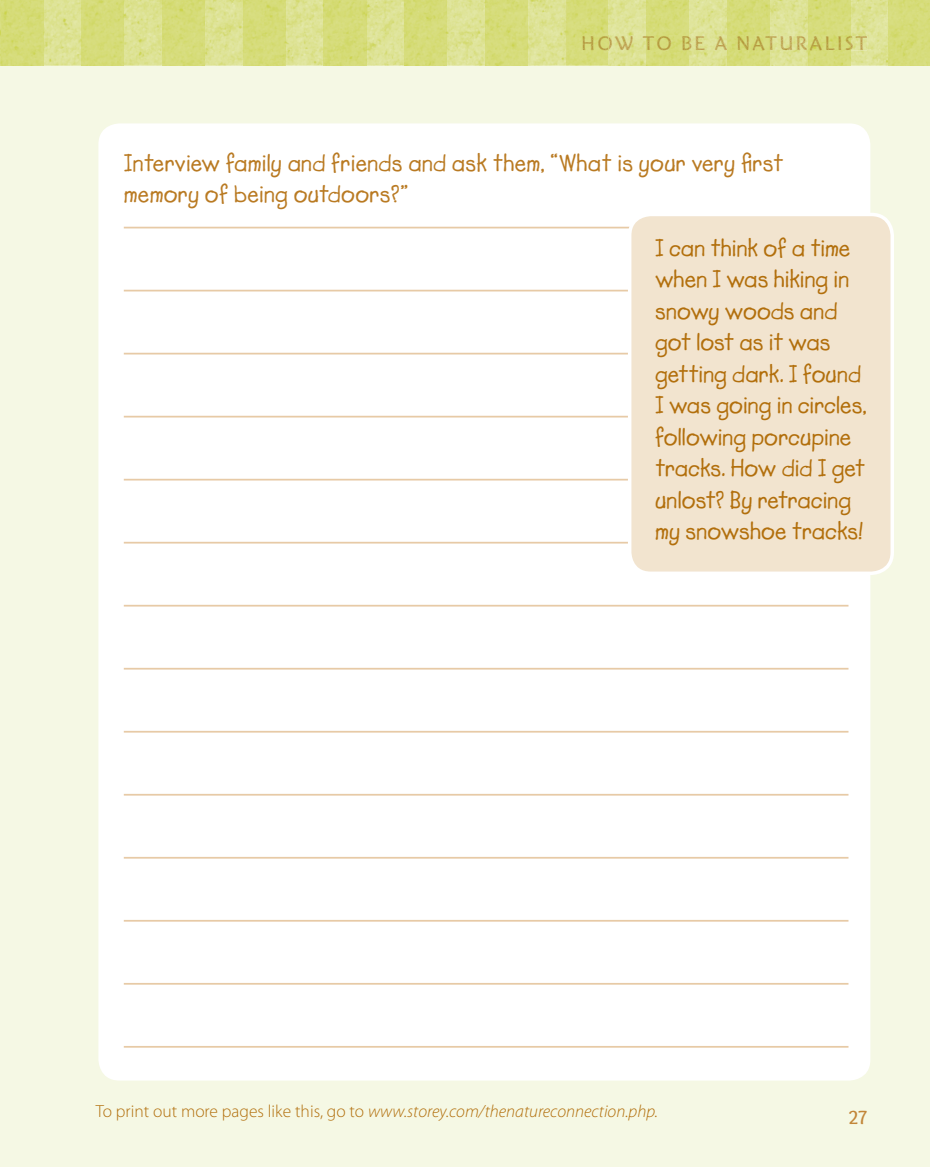
<style>
.page{position:relative;width:930px;height:1167px;background:#fff}
.page>*{position:absolute;margin:0;border:0;box-sizing:border-box;transform-origin:0 0}
.t1{font:700 24.5px/31.5px "Lemonade";color:#b26f0c}
.t2{font:700 24.5px/31.5px "Lemonade";letter-spacing:.01em;color:#b97a22}
.t3{font:21px "Fritz";letter-spacing:.1em;color:#b69b40}
.t4{font:21px "Fritz Book SC";color:#c28639}
.t5{font:italic 300 17.5px "Myriad Pro";color:#b26f0c}
.s1{color:#b49a3c}
.s2{color:#bf9f52}
.s3{color:#b79b44}
.s4{color:#bf9f51}
.s5{color:#bd9e4f}
.s6{color:#bb9d4a}
.s7{color:#b79b45}
.s8{color:#b89b46}
.s9{font-style:normal}
</style>
<div class="page">
<div style="left:1px;top:66px;width:929px;height:1101px;background:#f5f8e4"></div>
<hr style="left:0;top:66px;width:1px;height:1101px;background:#f5f8e4">
<div style="left:98px;top:123px;width:772px;height:957px;background:#fff;border-radius:21px"></div>
<hr style="left:124px;top:227px;width:724px;height:1px;background:#e7caa6">
<hr style="left:124px;top:290px;width:724px;height:1px;background:#e7caa6">
<hr style="left:124px;top:353px;width:724px;height:1px;background:#e7caa6">
<hr style="left:124px;top:416px;width:724px;height:1px;background:#e7caa6">
<hr style="left:124px;top:479px;width:724px;height:1px;background:#e7caa6">
<hr style="left:124px;top:542px;width:724px;height:1px;background:#e7caa6">
<hr style="left:124px;top:605px;width:724px;height:1px;background:#e7caa6">
<hr style="left:124px;top:668px;width:724px;height:1px;background:#e7caa6">
<hr style="left:124px;top:731px;width:724px;height:1px;background:#e7caa6">
<hr style="left:124px;top:794px;width:724px;height:1px;background:#e7caa6">
<hr style="left:124px;top:857px;width:724px;height:1px;background:#e7caa6">
<hr style="left:124px;top:920px;width:724px;height:1px;background:#e7caa6">
<hr style="left:124px;top:983px;width:724px;height:1px;background:#e7caa6">
<hr style="left:124px;top:1046px;width:724px;height:1px;background:#e7caa6">
<div style="left:630px;top:214px;width:262px;height:359px;background:#f2e4cf;border-radius:21px"></div>
<div style="left:628px;top:213px;width:266px;height:362px;border:4px solid #fff;border-radius:21px"></div>
<img style="left:0;top:0;width:889px;height:66px">
<img style="left:608px;top:50px;width:242px;height:16px">
<img style="left:82px;top:0;width:42px;height:66px">
<img style="left:163px;top:0;width:42px;height:66px">
<img style="left:243px;top:0;width:42px;height:66px">
<img style="left:324px;top:0;width:42px;height:66px">
<img style="left:405px;top:0;width:42px;height:66px">
<img style="left:485px;top:0;width:42px;height:66px">
<img style="left:566px;top:0;width:42px;height:66px">
<img style="left:647px;top:0;width:42px;height:36px">
<img style="left:727px;top:0;width:42px;height:36px">
<img style="left:808px;top:0;width:42px;height:36px">
<img style="left:889px;top:0;width:41px;height:66px">
<img style="left:1px;top:0;width:42px;height:66px">
<img style="left:582px;top:36px;width:285px;height:14px">
<p class="t3" style="left:581px;top:36px;width:288px"><span class="s1">HO</span><span class="s2">W T</span>O <span class="s3">B</span><span class="s4">E</span> <span class="s5">A</span> NA<span class="s5">TU</span><span class="s6">R</span>A<span class="s7">LI</span><span class="s8">ST</span></p>
<p class="t2" style="left:124px;top:150px;width:661px">Interview family and friends and ask them, “What is your very first memory of being outdoors?”</p>
<p class="t1" style="left:655px;top:235px;width:213px">I can think of a time when I was hiking in snowy woods and got lost as it was getting dark. I found<br>I was going in circles, following porcupine tracks. How did I get unlost? By retracing my snowshoe tracks!</p>
<p class="t5" style="left:96px;top:1104px;width:564px"><span class="s9">To print out more pages like this, go to</span> www.storey.com/thenatureconnection.php.</p>
<p class="t4" style="left:849px;top:1104px;width:20px">27</p>
</div>
